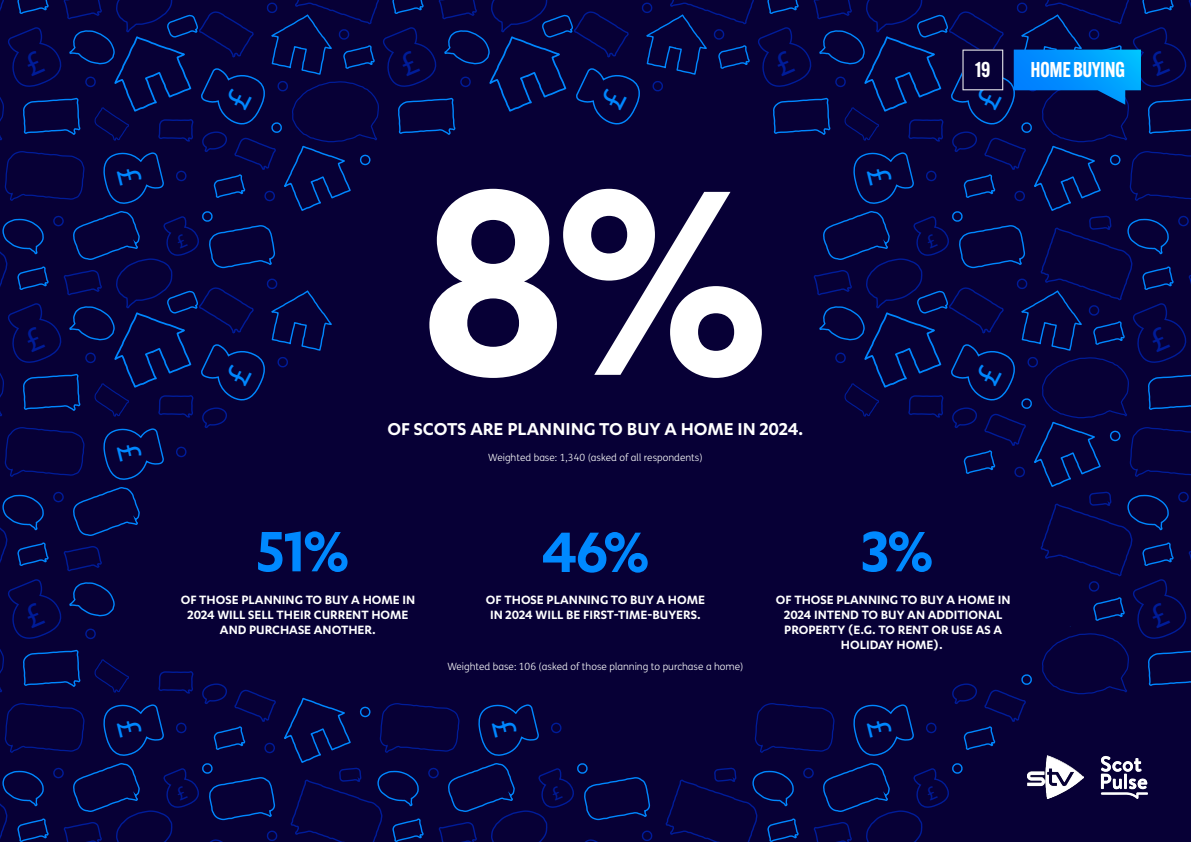
<style>
.page{position:relative;width:1191px;height:842px;background:#070036}
.page>*{position:absolute;margin:0;border:0;box-sizing:border-box;transform-origin:0 0}
.t1{font:600 308px "Karbon";color:#fff}
.t2{font:600 66.2px "Karbon";color:#0089ff}
.t3{font:600 21px "Alternate Gothic ATF";letter-spacing:-.025em;color:#fff}
.t4{font:600 20px "Karbon";color:#fff}
.t5{font:600 14px/15px "Karbon";color:#fff;text-align:center}
.t6{font:300 10px "FS Me";color:#fff}
</style>
<div class="page">
<h3 class="t3" style="left:975px;top:57px;width:17px">19</h3>
<h3 class="t3" style="left:1030px;top:56px;width:96px">HOME BUYING</h3>
<h1 class="t1" style="left:421px;top:107px;width:350px">8%</h1>
<h3 class="t4" style="left:387px;top:418px;width:418px">OF SCOTS ARE PLANNING TO BUY A HOME IN 2024.</h3>
<p class="t6" style="left:488px;top:451px;width:216px">Weighted base: 1,340 (asked of all respondents)</p>
<h2 class="t2" style="left:257px;top:514px;width:94px">51%</h2>
<h2 class="t2" style="left:541px;top:514px;width:109px">46%</h2>
<h2 class="t2" style="left:861px;top:514px;width:73px">3%</h2>
<p class="t5" style="left:181px;top:592px;width:236px">OF THOSE PLANNING TO BUY A HOME IN<br>2024 WILL SELL THEIR CURRENT HOME<br>AND PURCHASE ANOTHER.</p>
<p class="t5" style="left:486px;top:592px;width:221px;text-align:left">OF THOSE PLANNING TO BUY A HOME<br>IN 2024 WILL BE FIRST-TIME-BUYERS.</p>
<p class="t5" style="left:776px;top:592px;width:236px">OF THOSE PLANNING TO BUY A HOME IN<br>2024 INTEND TO BUY AN ADDITIONAL<br>PROPERTY (E.G. TO RENT OR USE AS A<br>HOLIDAY HOME).</p>
<p class="t6" style="left:447px;top:660px;width:298px">Weighted base: 106 (asked of those planning to purchase a home)</p>
</div>
